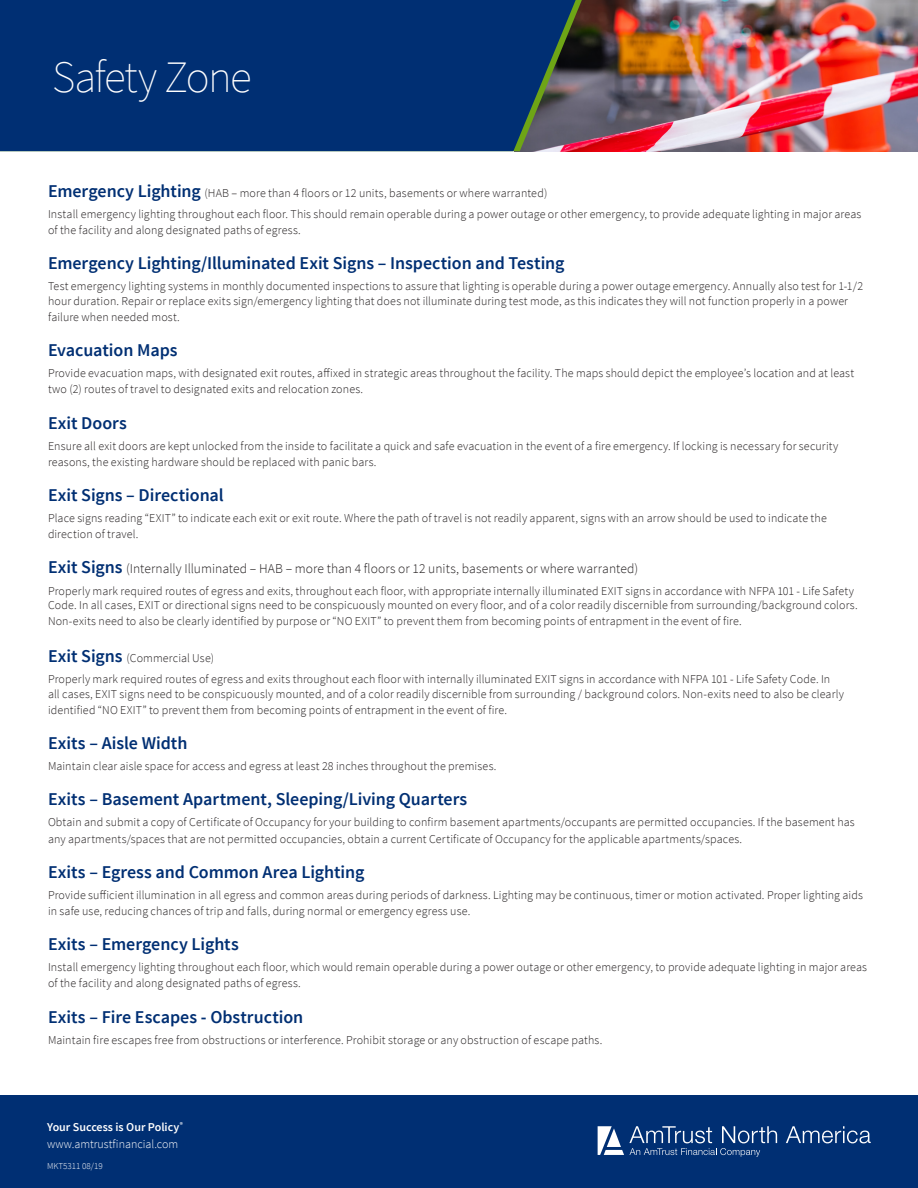
<style>
.page{position:relative;width:918px;height:1188px;background:#fff}
.page>*{position:absolute;margin:0;border:0;box-sizing:border-box;transform-origin:0 0}
.Body_Copy{font:200 45px "Source Sans Pro";letter-spacing:-.035em;color:#fff}
.Body_Copy-2{font:600 18px "Source Sans Pro";letter-spacing:-.005em;color:#002f73}
.Body_Copy-3{font:300 13.5px "Source Sans Pro";letter-spacing:.005em;color:#231f20}
.Body_Copy-4{font:300 12px/16.2px "Source Sans Pro";letter-spacing:.01em;color:#231f20}
.t1{font:300 12px "Source Sans Pro";color:#fff}
.t2{font:600 12px "Source Sans Pro";color:#fff}
.t3{font:300 9px "Source Sans Pro";color:#fff}
.s1{font-weight:600;font-size:18px;color:#002f73}
</style>
<div class="page">
<img style="left:582px;top:0;width:336px;height:151px">
<div style="left:0;top:1095px;width:918px;height:93px;background:#002f73"></div>
<svg style="left:786px;top:1126px;width:85px;height:17px"></svg>
<svg style="left:598px;top:1126px;width:179px;height:31px"></svg>
<div style="left:0;top:0;width:576px;height:151px;background:#002f73"></div>
<p class="Body_Copy" style="left:52px;top:50px;width:201px">Safety Zone</p>
<p class="Body_Copy-4" style="left:48px;top:185px;width:501px"><span class="s1">Emergency Lighting</span> (HAB – more than 4 floors or 12 units, basements or where warranted)</p>
<p class="Body_Copy-4" style="left:48px;top:206px;width:815px">Install emergency lighting throughout each floor. This should remain operable during a power outage or other emergency, to provide adequate lighting in major areas of the facility and along designated paths of egress.</p>
<p class="Body_Copy-2" style="left:48px;top:252px;width:518px">Emergency Lighting/Illuminated Exit Signs – Inspection and Testing</p>
<p class="Body_Copy-4" style="left:48px;top:279px;width:817px;line-height:14.4px">Test emergency lighting systems in monthly documented inspections to assure that lighting is operable during a power outage emergency. Annually also test for 1-1/2 hour duration. Repair or replace exits sign/emergency lighting that does not illuminate during test mode, as this indicates they will not function properly in a power</p>
<p class="Body_Copy-4" style="left:48px;top:309px;width:133px">failure when needed most.</p>
<p class="Body_Copy-2" style="left:48px;top:339px;width:131px">Evacuation Maps</p>
<p class="Body_Copy-4" style="left:48px;top:365px;width:808px">Provide evacuation maps, with designated exit routes, affixed in strategic areas throughout the facility. The maps should depict the employee’s location and at least two (2) routes of travel to designated exits and relocation zones.</p>
<p class="Body_Copy-2" style="left:48px;top:411px;width:80px">Exit Doors</p>
<p class="Body_Copy-4" style="left:48px;top:438px;width:792px">Ensure all exit doors are kept unlocked from the inside to facilitate a quick and safe evacuation in the event of a fire emergency. If locking is necessary for security reasons, the existing hardware should be replaced with panic bars.</p>
<p class="Body_Copy-2" style="left:48px;top:484px;width:177px">Exit Signs – Directional</p>
<p class="Body_Copy-4" style="left:48px;top:510px;width:780px">Place signs reading “EXIT” to indicate each exit or exit route. Where the path of travel is not readily apparent, signs with an arrow should be used to indicate the direction of travel.</p>
<p class="Body_Copy-3" style="left:48px;top:561px;width:592px"><span class="s1">Exit Signs</span> (Internally Illuminated – HAB – more than 4 floors or 12 units, basements or where warranted)</p>
<p class="Body_Copy-4" style="left:48px;top:583px;width:811px;line-height:14.4px">Properly mark required routes of egress and exits, throughout each floor, with appropriate internally illuminated EXIT signs in accordance with NFPA 101 - Life Safety<br>Code. In all cases, EXIT or directional signs need to be conspicuously mounted on every floor, and of a color readily discernible from surrounding/background colors.</p>
<p class="Body_Copy-4" style="left:48px;top:613px;width:695px">Non-exits need to also be clearly identified by purpose or “NO EXIT” to prevent them from becoming points of entrapment in the event of fire.</p>
<p class="Body_Copy-4" style="left:48px;top:650px;width:168px"><span class="s1">Exit Signs</span> (Commercial Use)</p>
<p class="Body_Copy-4" style="left:48px;top:672px;width:798px;line-height:14.4px">Properly mark required routes of egress and exits throughout each floor with internally illuminated EXIT signs in accordance with NFPA 101 - Life Safety Code. In all cases, EXIT signs need to be conspicuously mounted, and of a color readily discernible from surrounding / background colors. Non-exits need to also be clearly</p>
<p class="Body_Copy-4" style="left:48px;top:702px;width:461px">identified “NO EXIT” to prevent them from becoming points of entrapment in the event of fire.</p>
<p class="Body_Copy-2" style="left:48px;top:732px;width:141px">Exits – Aisle Width</p>
<p class="Body_Copy-4" style="left:48px;top:758px;width:450px">Maintain clear aisle space for access and egress at least 28 inches throughout the premises.</p>
<p class="Body_Copy-2" style="left:48px;top:788px;width:421px">Exits – Basement Apartment, Sleeping/Living Quarters</p>
<p class="Body_Copy-4" style="left:48px;top:814px;width:808px">Obtain and submit a copy of Certificate of Occupancy for your building to confirm basement apartments/occupants are permitted occupancies. If the basement has any apartments/spaces that are not permitted occupancies, obtain a current Certificate of Occupancy for the applicable apartments/spaces.</p>
<p class="Body_Copy-2" style="left:48px;top:860px;width:318px">Exits – Egress and Common Area Lighting</p>
<p class="Body_Copy-4" style="left:48px;top:887px;width:816px">Provide sufficient illumination in all egress and common areas during periods of darkness. Lighting may be continuous, timer or motion activated. Proper lighting aids in safe use, reducing chances of trip and falls, during normal or emergency egress use.</p>
<p class="Body_Copy-2" style="left:48px;top:933px;width:192px">Exits – Emergency Lights</p>
<p class="Body_Copy-4" style="left:48px;top:959px;width:821px">Install emergency lighting throughout each floor, which would remain operable during a power outage or other emergency, to provide adequate lighting in major areas of the facility and along designated paths of egress.</p>
<p class="Body_Copy-2" style="left:48px;top:1005px;width:257px">Exits – Fire Escapes - Obstruction</p>
<p class="Body_Copy-4" style="left:48px;top:1032px;width:556px">Maintain fire escapes free from obstructions or interference. Prohibit storage or any obstruction of escape paths.</p>
<p class="t2" style="left:47px;top:1119px;width:137px">Your Success is Our Policy<sup>®</sup></p>
<p class="t1" style="left:47px;top:1136px;width:133px">www.amtrustfinancial.com</p>
<p class="t3" style="left:47px;top:1161px;width:57px">MKT5311 08/19</p>
</div>
